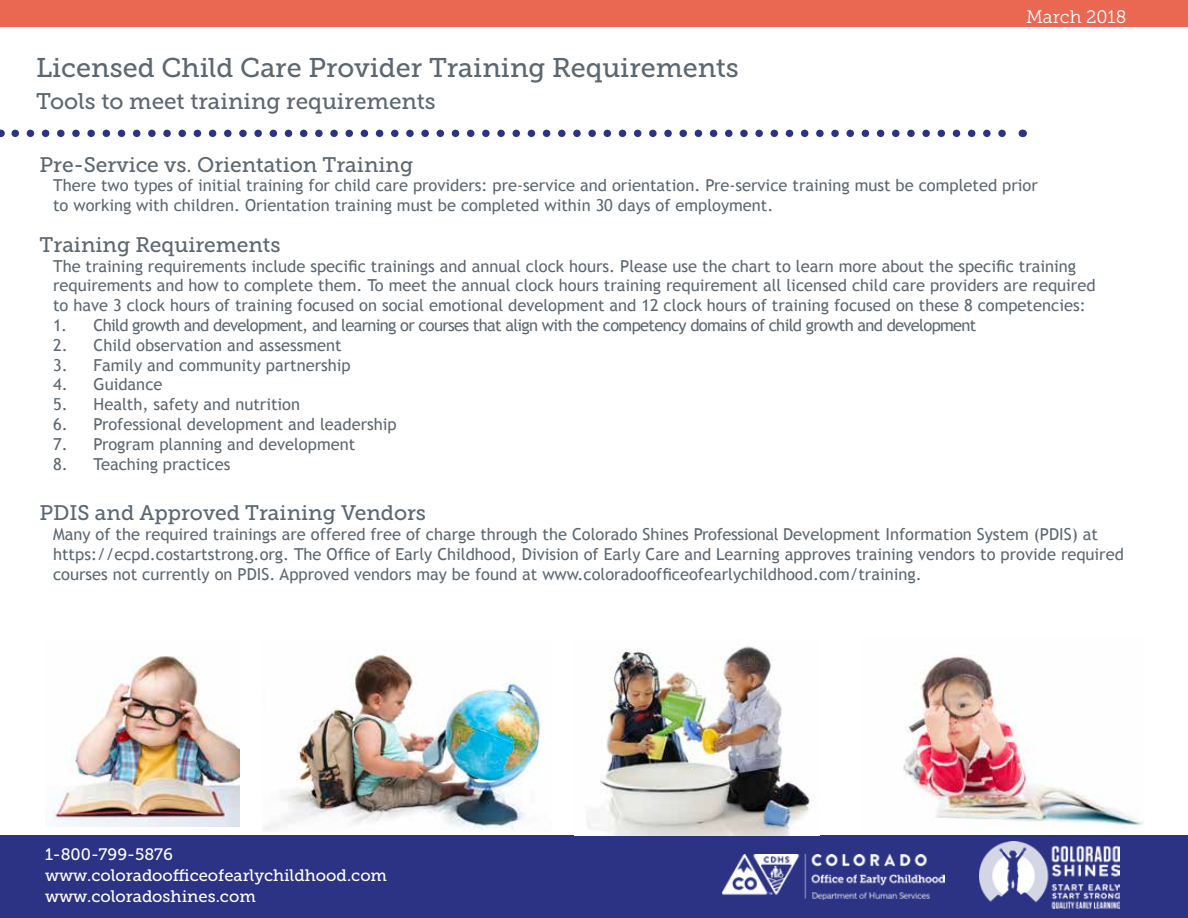
<style>
.page{position:relative;width:1188px;height:918px;background:#fff}
.page>*{position:absolute;margin:0;border:0;box-sizing:border-box;transform-origin:0 0}
.t1{font:27px "Museo Slab 500";color:#5d6770}
.t2{font:22.5px "Museo Slab 500";color:#5d6770}
.t3{font:21px "Museo Slab 500";color:#5d6770}
.t4{font:18px "Museo Slab 300";color:#fff}
.t5{font:16.5px/19.8px "Trebuchet MS";color:#5d6770}
.t6{font:16.5px "Trebuchet MS";letter-spacing:-.04em;color:#5d6770}
.t7{font:16.5px/21px "Museo Slab 500";color:#fff}
</style>
<div class="page">
<img style="left:263px;top:654px;width:278px;height:176px">
<div style="left:0;top:0;width:1188px;height:27px;background:#ea6752"></div>
<div style="left:0;top:835px;width:1188px;height:83px;background:#2c3284"></div>
<img style="left:723px;top:855px;width:221px;height:45px">
<img style="left:979px;top:841px;width:141px;height:68px">
<svg style="left:15px;top:130px;width:991px;height:7px"></svg>
<img style="left:45px;top:656px;width:194px;height:171px">
<img style="left:903px;top:656px;width:240px;height:173px">
<img style="left:587px;top:646px;width:223px;height:189px">
<h1 class="t1" style="left:36px;top:53px;width:704px">Licensed Child Care Provider Training Requirements</h1>
<h2 class="t2" style="left:36px;top:89px;width:401px">Tools to meet training requirements</h2>
<p class="t4" style="left:1026px;top:7px;width:102px">March 2018</p>
<p class="t3" style="left:40px;top:153px;width:375px">Pre-Service vs. Orientation Training</p>
<p class="t5" style="left:53px;top:176px;width:986px">There two types of initial training for child care providers: pre-service and orientation. Pre-service training must be completed prior to working with children. Orientation training must be completed within 30 days of employment.</p>
<p class="t3" style="left:40px;top:233px;width:242px">Training Requirements</p>
<p class="t5" style="left:53px;top:256px;width:1044px">The training requirements include specific trainings and annual clock hours. Please use the chart to learn more about the specific training requirements and how to complete them. To meet the annual clock hours training requirement all licensed child care providers are required to have 3 clock hours of training focused on social emotional development and 12 clock hours of training focused on these 8 competencies:</p>
<p class="t6" style="left:53px;top:315px;width:925px">1. Child growth and development, and learning or courses that align with the competency domains of child growth and development</p>
<p class="t5" style="left:53px;top:335px;width:290px">2. Child observation and assessment</p>
<p class="t5" style="left:53px;top:355px;width:299px">3. Family and community partnership</p>
<p class="t5" style="left:53px;top:375px;width:111px">4. Guidance</p>
<p class="t5" style="left:53px;top:395px;width:249px">5. Health, safety and nutrition</p>
<p class="t5" style="left:53px;top:415px;width:345px">6. Professional development and leadership</p>
<p class="t5" style="left:53px;top:434px;width:304px">7. Program planning and development</p>
<p class="t5" style="left:53px;top:454px;width:179px">8. Teaching practices</p>
<p class="t3" style="left:40px;top:501px;width:388px">PDIS and Approved Training Vendors</p>
<p class="t5" style="left:53px;top:525px;width:1072px">Many of the required trainings are offered free of charge through the Colorado Shines Professional Development Information System (PDIS) at https://ecpd.costartstrong.org. The Office of Early Childhood, Division of Early Care and Learning approves training vendors to provide required courses not currently on PDIS. Approved vendors may be found at www.coloradoofficeofearlychildhood.com/training.</p>
<p class="t7" style="left:45px;top:844px;width:344px">1-800-799-5876 www.coloradoofficeofearlychildhood.com www.coloradoshines.com</p>
</div>
